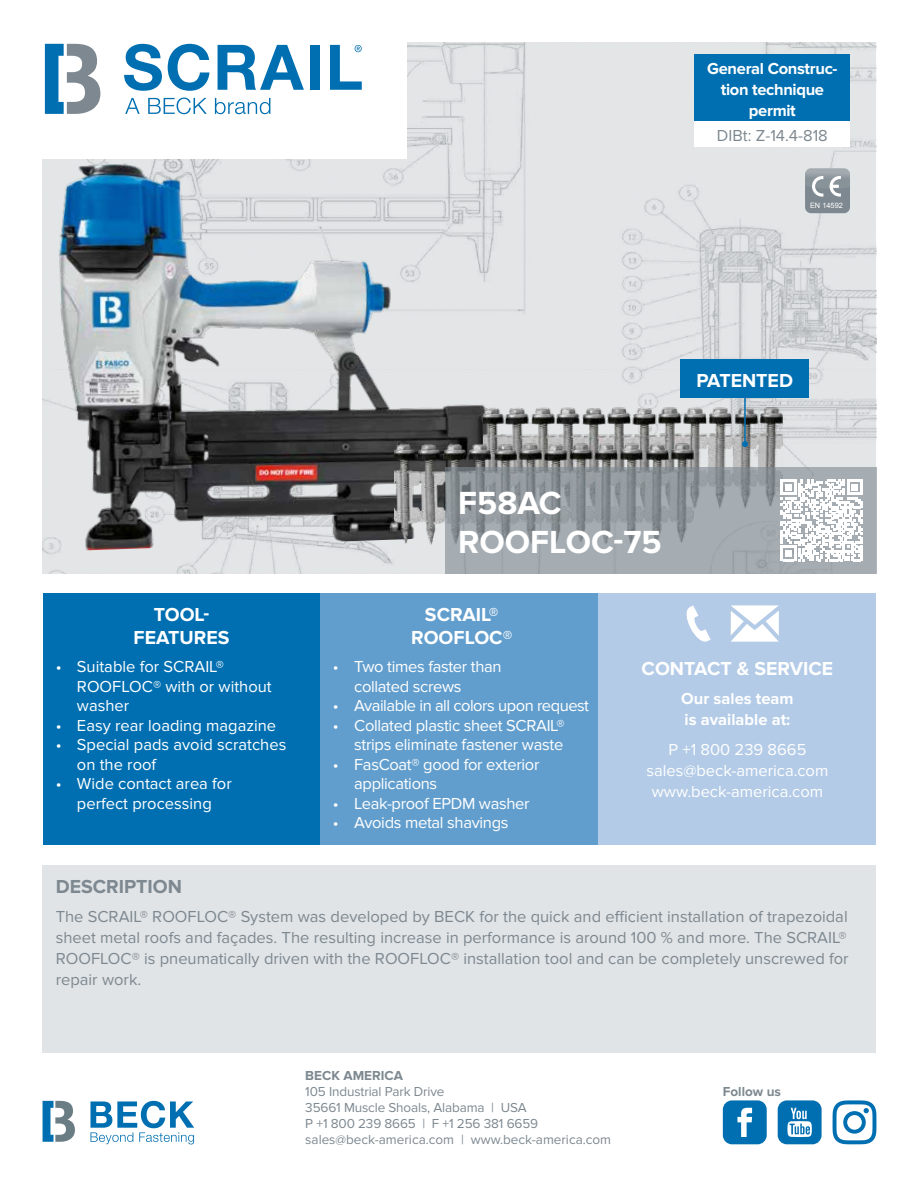
<style>
.page{position:relative;width:919px;height:1187px;background:#fff}
.page>*{position:absolute;margin:0;border:0;box-sizing:border-box;transform-origin:0 0}
.t1{font:700 33.15px/39.8px "Proxima Nova";color:#fff}
.t2{font:700 19.5px/23.4px "Proxima Nova";color:#fff;text-align:center}
.t3{font:700 19.5px "Proxima Nova";color:#7d8890}
.t4{font:16.5px/21px "Proxima Nova";color:#7d8890}
.t5{font:16.5px/19.5px "Proxima Nova";letter-spacing:-.02em;color:#fff}
.t6{font:16.5px/19.5px "Proxima Nova";color:#fff}
.t7{font:700 16.5px/21px "Proxima Nova";letter-spacing:-.02em;color:#fff;text-align:center}
.t8{font:700 16.5px/21px "Proxima Nova";color:#fff}
.t9{font:13.5px/16.2px "Proxima Nova";letter-spacing:-.01em;color:#7d8890}
.t10{font:700 13.5px "Proxima Nova";color:#7d8890}
.t11{font:7.35px "Arial";color:#fff}
</style>
<div class="page">
<div style="left:43px;top:593px;width:277px;height:252px;background:#006fb1"></div>
<div style="left:43px;top:865px;width:833px;height:188px;background:#e1e4e7"></div>
<div style="left:320px;top:593px;width:278px;height:252px;background:#629ecd"></div>
<div style="left:598px;top:593px;width:278px;height:252px;background:#b3cbe6"></div>
<svg style="left:43px;top:43px;width:833px;height:530px;fill:#e3e5e6"></svg>
<img style="left:56px;top:151px;width:439px;height:400px">
<img style="left:483px;top:402px;width:299px;height:65px">
<img style="left:394px;top:438px;width:299px;height:111px">
<svg style="left:445px;top:467px;width:431px;height:106px;fill:#a4abb0"></svg>
<svg style="left:780px;top:479px;width:82px;height:82px"></svg>
<svg style="left:686px;top:605px;width:24px;height:36px"></svg>
<svg style="left:730px;top:605px;width:48px;height:36px"></svg>
<div style="left:0;top:0;width:406px;height:159px;background:#fff"></div>
<svg style="left:125px;top:98px;width:15px;height:16px"></svg>
<svg style="left:148px;top:98px;width:59px;height:16px"></svg>
<svg style="left:215px;top:98px;width:55px;height:16px"></svg>
<svg style="left:124px;top:44px;width:38px;height:47px"></svg>
<svg style="left:168px;top:44px;width:41px;height:47px"></svg>
<svg style="left:217px;top:45px;width:87px;height:45px"></svg>
<div style="left:309px;top:45px;width:10px;height:45px;background:#006fb1"></div>
<svg style="left:330px;top:45px;width:32px;height:45px"></svg>
<svg style="left:45px;top:44px;width:55px;height:70px"></svg>
<svg style="left:722px;top:1100px;width:44px;height:44px"></svg>
<svg style="left:777px;top:1100px;width:44px;height:44px"></svg>
<svg style="left:832px;top:1100px;width:44px;height:44px"></svg>
<svg style="left:90px;top:1100px;width:104px;height:44px"></svg>
<svg style="left:43px;top:1100px;width:32px;height:41px"></svg>
<hr style="left:744px;top:392px;width:1px;height:52px;background:#006fb1">
<svg style="left:742px;top:441px;width:6px;height:6px"></svg>
<div style="left:680px;top:359px;width:128px;height:39px;background:#006fb1"></div>
<div style="left:805px;top:168px;width:44px;height:45px;background:#7d8890;border-radius:6px"></div>
<svg style="left:805px;top:168px;width:45px;height:29px"></svg>
<div style="left:694px;top:54px;width:155px;height:67px;background:#006fb1"></div>
<div style="left:694px;top:121px;width:155px;height:26px;background:#fff"></div>
<p class="t7" style="left:707px;top:58px;width:132px">General Construc&shy;tion technique permit</p>
<p class="t4" style="left:716px;top:125px;width:112px">DIBt: Z-14.4-818</p>
<p class="t11" style="left:810px;top:201px;width:34px">EN 14592</p>
<p class="t2" style="left:133px;top:603px;width:97px">TOOL-<br>FEATURES</p>
<p class="t6" style="left:77px;top:657px;width:196px;text-indent:-21px">• Suitable for SCRAIL®<br>ROOFLOC® with or without washer</p>
<p class="t6" style="left:56px;top:715px;width:222px">• Easy rear loading magazine</p>
<p class="t6" style="left:77px;top:735px;width:211px;text-indent:-21px">• Special pads avoid scratches on the roof</p>
<p class="t6" style="left:56px;top:774px;width:178px;text-align:center">• Wide contact area for perfect processing</p>
<p class="t2" style="left:696px;top:369px;width:98px">PATENTED</p>
<h1 class="t1" style="left:458px;top:483px;width:205px">F58AC<br>ROOFLOC-75</h1>
<p class="t2" style="left:411px;top:603px;width:103px">SCRAIL®<br>ROOFLOC®</p>
<p class="t5" style="left:354px;top:657px;width:149px;text-indent:-21px">• Two times faster than collated screws</p>
<p class="t5" style="left:333px;top:696px;width:258px">• Available in all colors upon request</p>
<p class="t5" style="left:333px;top:715px;width:233px;text-align:right">• Collated plastic sheet SCRAIL® strips eliminate fastener waste</p>
<p class="t5" style="left:354px;top:754px;width:187px;text-indent:-21px">• FasCoat® good for exterior applications</p>
<p class="t5" style="left:333px;top:793px;width:198px">• Leak-proof EPDM washer</p>
<p class="t5" style="left:333px;top:813px;width:177px">• Avoids metal shavings</p>
<p class="t2" style="left:641px;top:656px;width:193px">CONTACT &amp; SERVICE</p>
<p class="t8" style="left:681px;top:688px;width:114px">Our sales team is available at:</p>
<p class="t6" style="left:646px;top:738px;width:183px;line-height:21px;text-align:center">P +1 800 239 8665 sales@beck-america.com www.beck-america.com</p>
<p class="t3" style="left:56px;top:874px;width:128px">DESCRIPTION</p>
<p class="t4" style="left:56px;top:906px;width:794px">The SCRAIL® ROOFLOC® System was developed by BECK for the quick and efficient installation of trapezoidal sheet metal roofs and façades. The resulting increase in performance is around 100 % and more. The SCRAIL® ROOFLOC® is pneumatically driven with the ROOFLOC® installation tool and can be completely unscrewed for repair work.</p>
<p class="t10" style="left:305px;top:1067px;width:99px">BECK AMERICA</p>
<p class="t9" style="left:305px;top:1083px;width:307px">105 Industrial Park Drive<br>35661 Muscle Shoals, Alabama | USA<br>P +1 800 239 8665 | F +1 256 381 6659 sales@beck-america.com | www.beck-america.com</p>
<p class="t10" style="left:722px;top:1083px;width:60px">Follow us</p>
</div>
